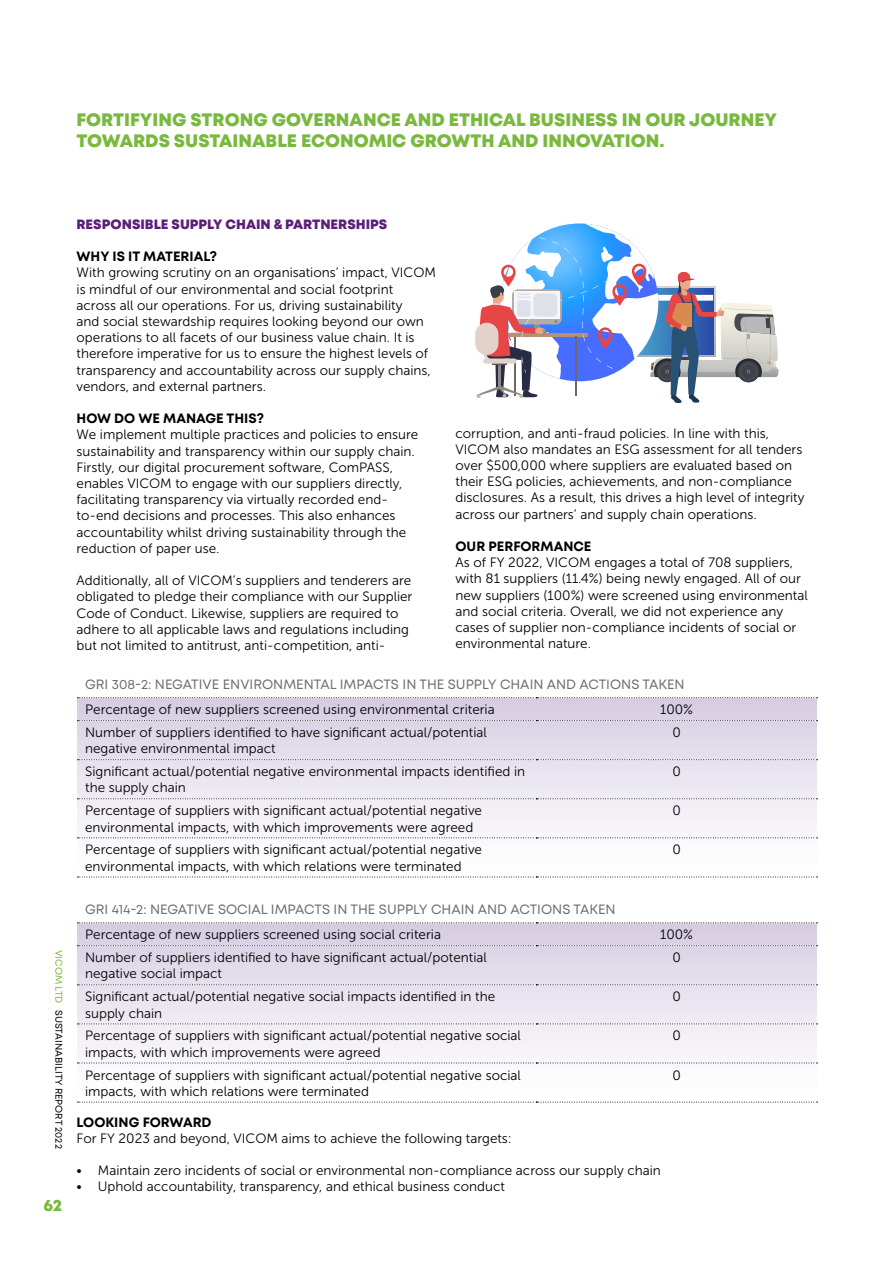
<style>
.page{position:relative;width:893px;height:1263px;background:#fff}
.page>*{position:absolute;margin:0;border:0;box-sizing:border-box;transform-origin:0 0}
.t1{font:800 18px/21.6px "Mont";color:#79b93e}
.t2{font:800 16.5px "Mont";color:#79b93e}
.t3{font:13.5px/16.2px "Museo Sans 300";color:#000}
.t4{font:13.5px "Mont";color:#6d6e71}
.t5{font:700 13.5px "Mont";color:#000}
.t6{font:800 13.5px "Mont";color:#5d1e79}
.t7{font:9.75px "Mont";color:#000}
.t8{font:9.75px "Mont";color:#79b93e}
</style>
<div class="page">
<svg style="left:77px;top:698px;width:740px;height:179px"></svg>
<svg style="left:77px;top:697px;width:741px;height:1px"></svg>
<svg style="left:77px;top:720px;width:741px;height:1px"></svg>
<svg style="left:77px;top:759px;width:741px;height:1px"></svg>
<svg style="left:77px;top:798px;width:741px;height:1px"></svg>
<svg style="left:77px;top:837px;width:741px;height:1px"></svg>
<svg style="left:77px;top:877px;width:741px;height:1px"></svg>
<svg style="left:77px;top:923px;width:740px;height:179px"></svg>
<svg style="left:77px;top:922px;width:741px;height:1px"></svg>
<svg style="left:77px;top:945px;width:741px;height:1px"></svg>
<svg style="left:77px;top:984px;width:741px;height:1px"></svg>
<svg style="left:77px;top:1023px;width:741px;height:1px"></svg>
<svg style="left:77px;top:1062px;width:741px;height:1px"></svg>
<svg style="left:77px;top:1102px;width:741px;height:1px"></svg>
<div style="left:475px;top:323px;width:23px;height:32px;background:#e2d2ca;border-radius:12px"></div>
<svg style="left:477px;top:224px;width:302px;height:179px"></svg>
<h1 class="t1" style="left:77px;top:109px;width:702px">FORTIFYING STRONG GOVERNANCE AND ETHICAL BUSINESS IN OUR JOURNEY<br>TOWARDS SUSTAINABLE ECONOMIC GROWTH AND INNOVATION.</h1>
<p class="t8" style="left:65px;top:949px;width:55px;rotate:90deg">VICOM LTD</p>
<p class="t7" style="left:65px;top:1010px;width:140px;rotate:90deg">SUSTAINABILITY REPORT 2022</p>
<p class="t2" style="left:43px;top:1194px;width:20px">62</p>
<p class="t6" style="left:77px;top:215px;width:312px">RESPONSIBLE SUPPLY CHAIN &amp; PARTNERSHIPS</p>
<p class="t5" style="left:77px;top:248px;width:142px">WHY IS IT MATERIAL?</p>
<p class="t3" style="left:77px;top:265px;width:361px">With growing scrutiny on an organisations’ impact, VICOM is mindful of our environmental and social footprint across all our operations. For us, driving sustainability<br>and social stewardship requires looking beyond our own operations to all facets of our business value chain. It is therefore imperative for us to ensure the highest levels of transparency and accountability across our supply chains, vendors, and external partners.</p>
<p class="t5" style="left:77px;top:410px;width:189px">HOW DO WE MANAGE THIS?</p>
<p class="t3" style="left:77px;top:427px;width:343px">We implement multiple practices and policies to ensure sustainability and transparency within our supply chain.<br>Firstly, our digital procurement software, ComPASS, enables VICOM to engage with our suppliers directly, facilitating transparency via virtually recorded end&shy;to-end decisions and processes. This also enhances accountability whilst driving sustainability through the reduction of paper use.</p>
<p class="t3" style="left:77px;top:573px;width:337px">Additionally, all of VICOM’s suppliers and tenderers are obligated to pledge their compliance with our Supplier Code of Conduct. Likewise, suppliers are required to adhere to all applicable laws and regulations including but not limited to antitrust, anti-competition, anti-</p>
<p class="t3" style="left:455px;top:425px;width:351px">corruption, and anti-fraud policies. In line with this, VICOM also mandates an ESG assessment for all tenders over $500,000 where suppliers are evaluated based on their ESG policies, achievements, and non-compliance disclosures. As a result, this drives a high level of integrity across our partners’ and supply chain operations.</p>
<p class="t5" style="left:455px;top:537px;width:138px">OUR PERFORMANCE</p>
<p class="t3" style="left:455px;top:554px;width:354px">As of FY 2022, VICOM engages a total of 708 suppliers, with 81 suppliers (11.4%) being newly engaged. All of our new suppliers (100%) were screened using environmental and social criteria. Overall, we did not experience any cases of supplier non-compliance incidents of social or environmental nature.</p>
<p class="t4" style="left:85px;top:676px;width:601px">GRI 308-2: NEGATIVE ENVIRONMENTAL IMPACTS IN THE SUPPLY CHAIN AND ACTIONS TAKEN</p>
<p class="t3" style="left:85px;top:702px;width:411px">Percentage of new suppliers screened using environmental criteria</p>
<p class="t3" style="left:660px;top:702px;width:35px">100%</p>
<p class="t3" style="left:85px;top:724px;width:403px">Number of suppliers identified to have significant actual/potential negative environmental impact</p>
<p class="t3" style="left:672px;top:724px;width:10px">0</p>
<p class="t3" style="left:85px;top:763px;width:442px">Significant actual/potential negative environmental impacts identified in the supply chain</p>
<p class="t3" style="left:672px;top:763px;width:10px">0</p>
<p class="t3" style="left:85px;top:803px;width:398px">Percentage of suppliers with significant actual/potential negative environmental impacts, with which improvements were agreed</p>
<p class="t3" style="left:672px;top:803px;width:10px">0</p>
<p class="t3" style="left:85px;top:842px;width:398px">Percentage of suppliers with significant actual/potential negative environmental impacts, with which relations were terminated</p>
<p class="t3" style="left:672px;top:842px;width:10px">0</p>
<p class="t4" style="left:85px;top:901px;width:532px">GRI 414-2: NEGATIVE SOCIAL IMPACTS IN THE SUPPLY CHAIN AND ACTIONS TAKEN</p>
<p class="t3" style="left:85px;top:927px;width:357px">Percentage of new suppliers screened using social criteria</p>
<p class="t3" style="left:660px;top:927px;width:35px">100%</p>
<p class="t3" style="left:85px;top:949px;width:403px">Number of suppliers identified to have significant actual/potential negative social impact</p>
<p class="t3" style="left:672px;top:949px;width:10px">0</p>
<p class="t3" style="left:85px;top:989px;width:411px">Significant actual/potential negative social impacts identified in the supply chain</p>
<p class="t3" style="left:672px;top:989px;width:10px">0</p>
<p class="t3" style="left:85px;top:1028px;width:437px">Percentage of suppliers with significant actual/potential negative social impacts, with which improvements were agreed</p>
<p class="t3" style="left:672px;top:1028px;width:10px">0</p>
<p class="t3" style="left:85px;top:1067px;width:437px">Percentage of suppliers with significant actual/potential negative social impacts, with which relations were terminated</p>
<p class="t3" style="left:672px;top:1067px;width:10px">0</p>
<p class="t5" style="left:77px;top:1113px;width:137px">LOOKING FORWARD</p>
<p class="t3" style="left:77px;top:1130px;width:437px">For FY 2023 and beyond, VICOM aims to achieve the following targets:</p>
<p class="t3" style="left:77px;top:1162px;width:586px">• Maintain zero incidents of social or environmental non-compliance across our supply chain</p>
<p class="t3" style="left:77px;top:1178px;width:430px">• Uphold accountability, transparency, and ethical business conduct</p>
</div>
